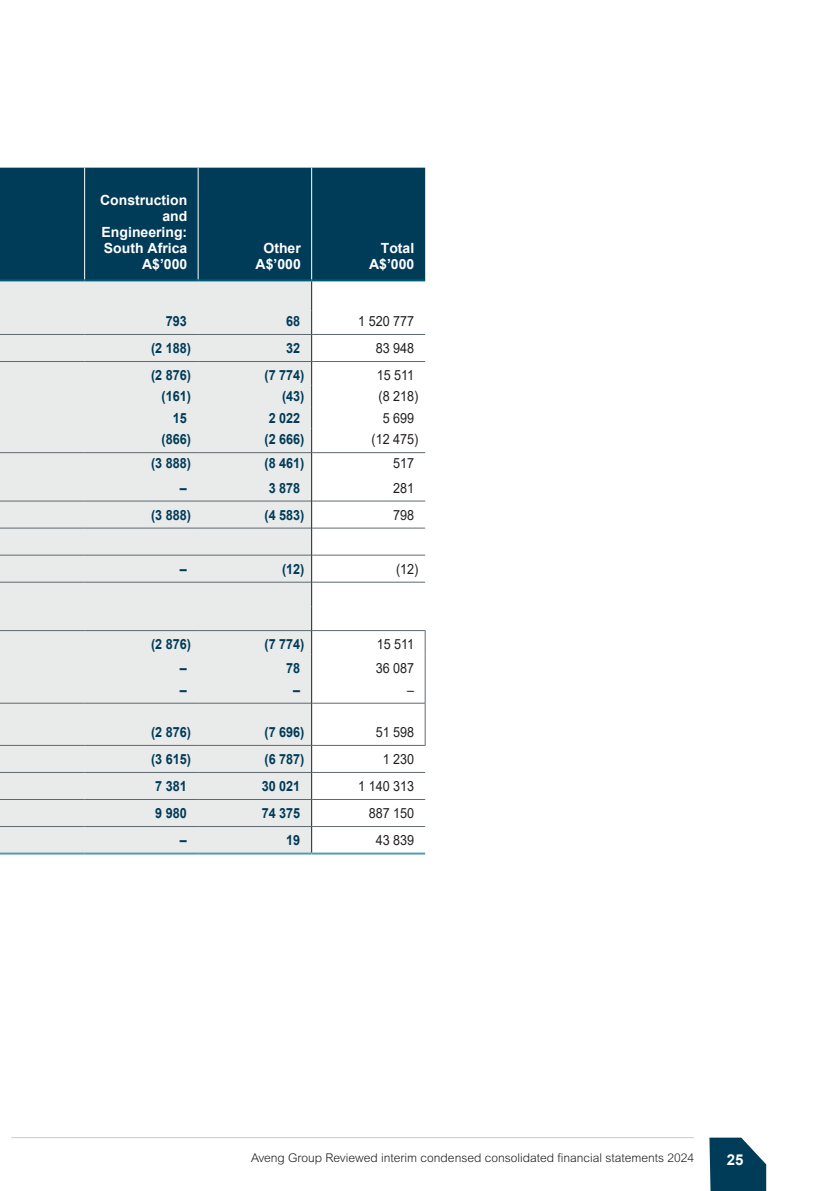
<style>
.page{position:relative;width:840px;height:1191px;background:#fff}
.page>*{position:absolute;margin:0;border:0;box-sizing:border-box;transform-origin:0 0}
.t1{font:700 15px "Arial";color:#fff}
.t2{font:700 14px "Arial";color:#003b57;scale:.9 1}
.t3{font:14px "Arial";color:#231f20;scale:.9 1}
.t4{font:700 14px/16px "Arial";color:#fff;text-align:right}
.t5{font:300 12px "Arial MT Std";color:#231f20}
</style>
<div class="page">
<div style="left:0;top:168px;width:425px;height:111px;background:#003b57"></div>
<div style="left:0;top:281px;width:311px;height:571px;background:#e9eaea"></div>
<hr style="left:0;top:799px;width:85px;height:1px;background:#5f696f">
<hr style="left:0;top:279px;width:85px;height:2px;background:#005b78">
<hr style="left:85px;top:279px;width:113px;height:2px;background:#005b78">
<hr style="left:198px;top:279px;width:113px;height:2px;background:#005b78">
<hr style="left:311px;top:279px;width:114px;height:2px;background:#005b78">
<hr style="left:0;top:555px;width:85px;height:1px;background:#5f696f">
<hr style="left:85px;top:555px;width:113px;height:1px;background:#5f696f">
<hr style="left:198px;top:555px;width:113px;height:1px;background:#5f696f">
<hr style="left:312px;top:555px;width:113px;height:1px;background:#5f696f">
<hr style="left:85px;top:799px;width:113px;height:1px;background:#5f696f">
<hr style="left:198px;top:799px;width:113px;height:1px;background:#5f696f">
<hr style="left:312px;top:799px;width:113px;height:1px;background:#5f696f">
<hr style="left:84px;top:168px;width:1px;height:111px;background:#fff">
<hr style="left:197px;top:168px;width:1px;height:111px;background:#fff">
<hr style="left:0;top:334px;width:85px;height:1px;background:#5f696f">
<hr style="left:85px;top:334px;width:113px;height:1px;background:#5f696f">
<hr style="left:198px;top:334px;width:113px;height:1px;background:#5f696f">
<hr style="left:312px;top:334px;width:113px;height:1px;background:#5f696f">
<hr style="left:0;top:361px;width:85px;height:1px;background:#5f696f">
<hr style="left:85px;top:361px;width:113px;height:1px;background:#5f696f">
<hr style="left:198px;top:361px;width:113px;height:1px;background:#5f696f">
<hr style="left:312px;top:361px;width:113px;height:1px;background:#5f696f">
<hr style="left:0;top:452px;width:85px;height:1px;background:#5f696f">
<hr style="left:85px;top:452px;width:113px;height:1px;background:#5f696f">
<hr style="left:198px;top:452px;width:113px;height:1px;background:#5f696f">
<hr style="left:312px;top:452px;width:113px;height:1px;background:#5f696f">
<hr style="left:0;top:501px;width:85px;height:1px;background:#5f696f">
<hr style="left:85px;top:501px;width:113px;height:1px;background:#5f696f">
<hr style="left:198px;top:501px;width:113px;height:1px;background:#5f696f">
<hr style="left:312px;top:501px;width:113px;height:1px;background:#5f696f">
<hr style="left:0;top:528px;width:85px;height:1px;background:#5f696f">
<hr style="left:85px;top:528px;width:113px;height:1px;background:#5f696f">
<hr style="left:198px;top:528px;width:113px;height:1px;background:#5f696f">
<hr style="left:312px;top:528px;width:113px;height:1px;background:#5f696f">
<hr style="left:0;top:582px;width:85px;height:1px;background:#5f696f">
<hr style="left:85px;top:582px;width:113px;height:1px;background:#5f696f">
<hr style="left:198px;top:582px;width:113px;height:1px;background:#5f696f">
<hr style="left:312px;top:582px;width:113px;height:1px;background:#5f696f">
<hr style="left:0;top:630px;width:85px;height:1px;background:#5f696f">
<hr style="left:85px;top:630px;width:113px;height:1px;background:#5f696f">
<hr style="left:198px;top:630px;width:113px;height:1px;background:#5f696f">
<hr style="left:312px;top:630px;width:113px;height:1px;background:#5f696f">
<svg style="left:424px;top:631px;width:1px;height:72px"></svg>
<hr style="left:0;top:703px;width:85px;height:1px;background:#5f696f">
<hr style="left:85px;top:703px;width:113px;height:1px;background:#5f696f">
<hr style="left:198px;top:703px;width:113px;height:1px;background:#5f696f">
<hr style="left:312px;top:703px;width:113px;height:1px;background:#5f696f">
<hr style="left:424px;top:703px;width:1px;height:42px;background:#5f696f">
<hr style="left:0;top:745px;width:85px;height:1px;background:#5f696f">
<hr style="left:85px;top:745px;width:113px;height:1px;background:#5f696f">
<hr style="left:198px;top:745px;width:113px;height:1px;background:#5f696f">
<hr style="left:312px;top:745px;width:113px;height:1px;background:#5f696f">
<hr style="left:0;top:772px;width:85px;height:1px;background:#5f696f">
<hr style="left:85px;top:772px;width:113px;height:1px;background:#5f696f">
<hr style="left:198px;top:772px;width:113px;height:1px;background:#5f696f">
<hr style="left:312px;top:772px;width:113px;height:1px;background:#5f696f">
<hr style="left:0;top:826px;width:85px;height:1px;background:#5f696f">
<hr style="left:85px;top:826px;width:113px;height:1px;background:#5f696f">
<hr style="left:198px;top:826px;width:113px;height:1px;background:#5f696f">
<hr style="left:312px;top:826px;width:113px;height:1px;background:#5f696f">
<hr style="left:0;top:852px;width:85px;height:2px;background:#509cb9">
<hr style="left:85px;top:852px;width:113px;height:2px;background:#509cb9">
<hr style="left:198px;top:852px;width:113px;height:2px;background:#509cb9">
<hr style="left:311px;top:852px;width:114px;height:2px;background:#509cb9">
<hr style="left:311px;top:168px;width:1px;height:111px;background:#fff">
<svg style="left:311px;top:281px;width:1px;height:422px"></svg>
<hr style="left:311px;top:703px;width:1px;height:42px;background:#231f20">
<svg style="left:311px;top:745px;width:1px;height:107px"></svg>
<svg style="left:709px;top:1137px;width:56px;height:54px;background:#20546c"></svg>
<hr style="left:11px;top:1137px;width:682px;height:1px;background:#cbcdcf">
<p class="t4" style="left:100px;top:192px;width:89px">Construction and<br>Engineering:<br>South Africa<br>A$’000</p>
<p class="t4" style="left:255px;top:240px;width:47px;text-align:center">Other<br>A$’000</p>
<p class="t4" style="left:369px;top:240px;width:47px">Total<br>A$’000</p>
<p class="t2" style="left:166px;top:311px;width:25px">793</p>
<p class="t2" style="left:286px;top:311px;width:17px">68</p>
<p class="t3" style="left:358px;top:311px;width:64px">1 520 777</p>
<p class="t2" style="left:151px;top:338px;width:46px">(2 188)</p>
<p class="t2" style="left:286px;top:338px;width:17px">32</p>
<p class="t3" style="left:375px;top:338px;width:44px">83 948</p>
<p class="t2" style="left:151px;top:365px;width:46px">(2 876)</p>
<p class="t2" style="left:264px;top:365px;width:46px">(7 774)</p>
<p class="t3" style="left:376px;top:365px;width:43px">15 511</p>
<p class="t2" style="left:161px;top:386px;width:34px">(161)</p>
<p class="t2" style="left:282px;top:386px;width:26px">(43)</p>
<p class="t3" style="left:378px;top:387px;width:46px">(8 218)</p>
<p class="t2" style="left:173px;top:408px;width:17px">15</p>
<p class="t2" style="left:268px;top:408px;width:37px">2 022</p>
<p class="t3" style="left:382px;top:408px;width:37px">5 699</p>
<p class="t2" style="left:161px;top:429px;width:34px">(866)</p>
<p class="t2" style="left:264px;top:429px;width:46px">(2 666)</p>
<p class="t3" style="left:371px;top:429px;width:54px">(12 475)</p>
<p class="t2" style="left:151px;top:453px;width:46px">(3 888)</p>
<p class="t2" style="left:264px;top:453px;width:46px">(8 461)</p>
<p class="t3" style="left:393px;top:454px;width:25px">517</p>
<p class="t2" style="left:180px;top:478px;width:9px">–</p>
<p class="t2" style="left:268px;top:478px;width:37px">3 878</p>
<p class="t3" style="left:393px;top:478px;width:25px">281</p>
<p class="t2" style="left:151px;top:505px;width:46px">(3 888)</p>
<p class="t2" style="left:264px;top:505px;width:46px">(4 583)</p>
<p class="t3" style="left:393px;top:505px;width:25px">798</p>
<p class="t2" style="left:180px;top:559px;width:9px">–</p>
<p class="t2" style="left:282px;top:559px;width:26px">(12)</p>
<p class="t3" style="left:396px;top:559px;width:26px">(12)</p>
<p class="t2" style="left:151px;top:634px;width:46px">(2 876)</p>
<p class="t2" style="left:264px;top:634px;width:46px">(7 774)</p>
<p class="t3" style="left:376px;top:634px;width:43px">15 511</p>
<p class="t2" style="left:180px;top:658px;width:9px">–</p>
<p class="t2" style="left:286px;top:658px;width:17px">78</p>
<p class="t3" style="left:375px;top:659px;width:44px">36 087</p>
<p class="t2" style="left:180px;top:680px;width:9px">–</p>
<p class="t2" style="left:293px;top:680px;width:9px">–</p>
<p class="t3" style="left:407px;top:680px;width:9px">–</p>
<p class="t2" style="left:151px;top:722px;width:46px">(2 876)</p>
<p class="t2" style="left:264px;top:722px;width:46px">(7 696)</p>
<p class="t3" style="left:375px;top:722px;width:44px">51 598</p>
<p class="t2" style="left:151px;top:749px;width:46px">(3 615)</p>
<p class="t2" style="left:264px;top:749px;width:46px">(6 787)</p>
<p class="t3" style="left:382px;top:749px;width:37px">1 230</p>
<p class="t2" style="left:155px;top:776px;width:37px">7 381</p>
<p class="t2" style="left:261px;top:776px;width:44px">30 021</p>
<p class="t3" style="left:358px;top:776px;width:64px">1 140 313</p>
<p class="t2" style="left:155px;top:803px;width:37px">9 980</p>
<p class="t2" style="left:261px;top:803px;width:44px">74 375</p>
<p class="t3" style="left:368px;top:803px;width:52px">887 150</p>
<p class="t2" style="left:180px;top:830px;width:9px">–</p>
<p class="t2" style="left:286px;top:830px;width:17px">19</p>
<p class="t3" style="left:375px;top:830px;width:44px">43 839</p>
<p class="t5" style="left:251px;top:1151px;width:444px">Aveng Group Reviewed interim condensed consolidated financial statements 2024</p>
<p class="t1" style="left:726px;top:1148px;width:18px">25</p>
</div>
